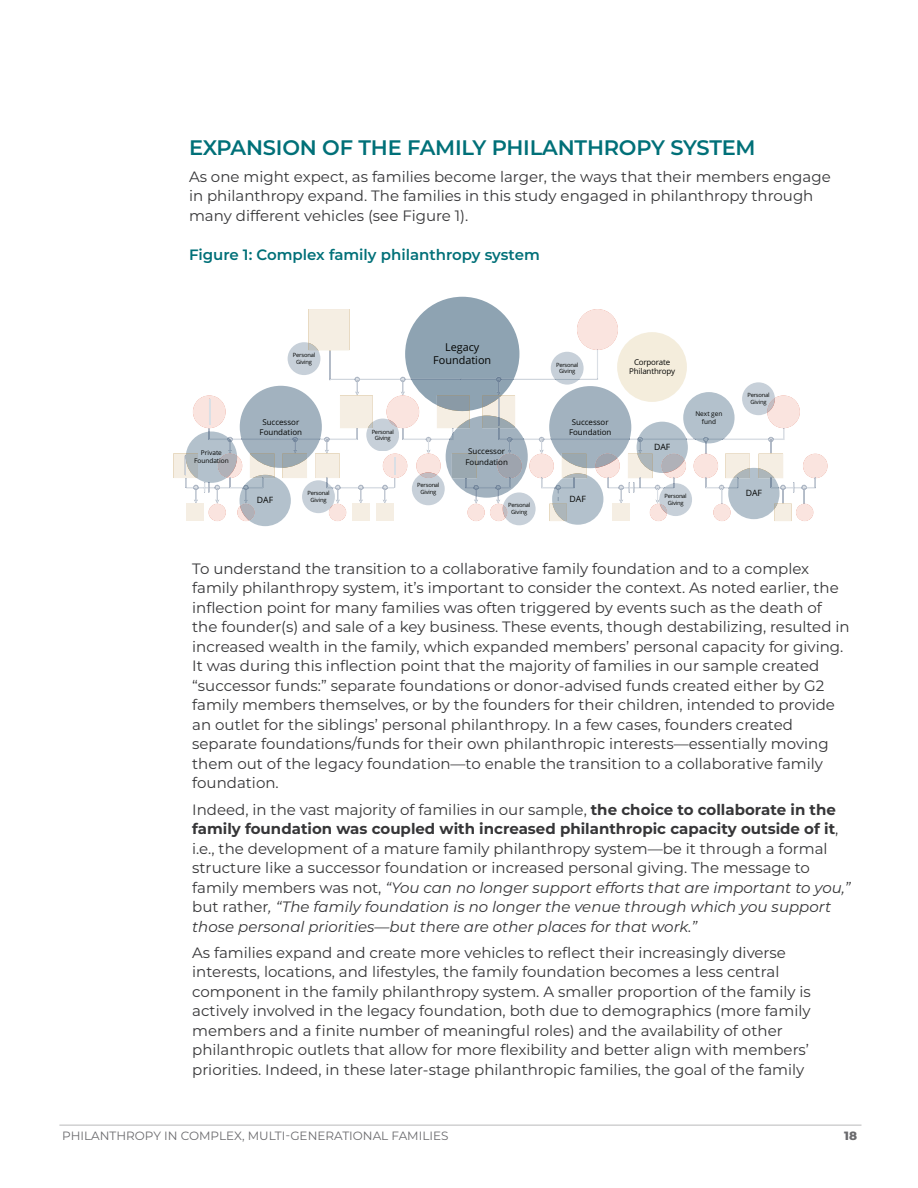
<style>
.page{position:relative;width:918px;height:1188px;background:#fff}
.page>*{position:absolute;margin:0;border:0;box-sizing:border-box;transform-origin:0 0}
.Normal_rtf_1{font:600 21px "Montserrat";letter-spacing:-.01em;color:#007078}
.Normal_rtf_1-2{font:15px/19.5px "Montserrat";color:#363638}
.Normal_rtf_1-3{font:600 15px "Montserrat";color:#007078}
.t1{font:12px "Montserrat";color:#6b6b6e}
.t2{font:800 12px "Montserrat";color:#6b6b6e}
.t3{font:10.8px/13px "Open Sans";color:#040503;text-align:center}
.t4{font:8.7px "Open Sans";color:#040503}
.t5{font:7.95px/10.2px "Open Sans";color:#040503;text-align:center}
.t6{font:7.95px/8.7px "Open Sans";letter-spacing:-.02em;color:#040503;text-align:center}
.t7{font:6.45px/7.9px "Open Sans";color:#040503;text-align:center}
.t8{font:5.85px/6.4px "Open Sans";letter-spacing:-.035em;color:#040503;text-align:center}
.s1{font-weight:700}
.s2{font-style:italic}
</style>
<div class="page">
<hr style="left:59px;top:1125px;width:803px;height:1px;background:#b9b9bb">
<div style="left:803px;top:454px;width:25px;height:24px;background:#fae4df;border-radius:12px"></div>
<svg style="left:173px;top:297px;width:643px;height:229px"></svg>
<p class="Normal_rtf_1" style="left:189px;top:133px;width:568px">EXPANSION OF THE FAMILY PHILANTHROPY SYSTEM</p>
<p class="Normal_rtf_1-2" style="left:189px;top:166px;width:643px">As one might expect, as families become larger, the ways that their members engage in philanthropy expand. The families in this study engaged in philanthropy through many different vehicles (see Figure 1).</p>
<p class="Normal_rtf_1-3" style="left:189px;top:244px;width:352px">Figure 1: Complex family philanthropy system</p>
<p class="t7" style="left:194px;top:449px;width:36px">Private<br>Foundation</p>
<p class="t8" style="left:293px;top:352px;width:24px">Personal<br>Giving</p>
<p class="t5" style="left:260px;top:416px;width:44px">Successor<br>Foundation</p>
<p class="t4" style="left:257px;top:494px;width:18px">DAF</p>
<p class="t8" style="left:307px;top:490px;width:24px">Personal<br>Giving</p>
<p class="t3" style="left:433px;top:340px;width:60px">Legacy<br>Foundation</p>
<p class="t8" style="left:372px;top:428px;width:24px">Personal<br>Giving</p>
<p class="t8" style="left:417px;top:482px;width:24px">Personal<br>Giving</p>
<p class="t5" style="left:465px;top:446px;width:44px">Successor<br>Foundation</p>
<p class="t8" style="left:508px;top:502px;width:24px">Personal<br>Giving</p>
<p class="t8" style="left:556px;top:361px;width:24px">Personal<br>Giving</p>
<p class="t5" style="left:569px;top:417px;width:44px">Successor<br>Foundation</p>
<p class="t6" style="left:629px;top:358px;width:47px">Corporate<br>Philanthropy</p>
<p class="t4" style="left:654px;top:441px;width:18px">DAF</p>
<p class="t7" style="left:695px;top:409px;width:29px">Next gen fund</p>
<p class="t4" style="left:570px;top:493px;width:18px">DAF</p>
<p class="t8" style="left:665px;top:493px;width:24px">Personal<br>Giving</p>
<p class="t8" style="left:747px;top:392px;width:24px">Personal<br>Giving</p>
<p class="t4" style="left:746px;top:487px;width:18px">DAF</p>
<p class="Normal_rtf_1-2" style="left:192px;top:558px;width:659px">To understand the transition to a collaborative family foundation and to a complex family philanthropy system, it’s important to consider the context. As noted earlier, the inflection point for many families was often triggered by events such as the death of the founder(s) and sale of a key business. These events, though destabilizing, resulted in increased wealth in the family, which expanded members’ personal capacity for giving.<br>It was during this inflection point that the majority of families in our sample created “successor funds:” separate foundations or donor-advised funds created either by G2 family members themselves, or by the founders for their children, intended to provide an outlet for the siblings’ personal philanthropy. In a few cases, founders created separate foundations/funds for their own philanthropic interests—essentially moving them out of the legacy foundation—to enable the transition to a collaborative family foundation.</p>
<p class="Normal_rtf_1-2" style="left:192px;top:799px;width:660px">Indeed, in the vast majority of families in our sample, <span class="s1">the choice to collaborate in the family foundation was coupled with increased philanthropic capacity outside of it</span>, i.e., the development of a mature family philanthropy system—be it through a formal structure like a successor foundation or increased personal giving. The message to family members was not, <span class="s2">“You can no longer support efforts that are important to you,” </span>but rather<span class="s2">, “The family foundation is no longer the venue through which you support those personal priorities—but there are other places for that work.”</span></p>
<p class="Normal_rtf_1-2" style="left:192px;top:942px;width:620px">As families expand and create more vehicles to reflect their increasingly diverse interests, locations, and lifestyles, the family foundation becomes a less central component in the family philanthropy system. A smaller proportion of the family is actively involved in the legacy foundation, both due to demographics (more family members and a finite number of meaningful roles) and the availability of other philanthropic outlets that allow for more flexibility and better align with members’ priorities. Indeed, in these later-stage philanthropic families, the goal of the family</p>
<p class="t1" style="left:62px;top:1128px;width:388px">PHILANTHROPY IN COMPLEX, MULTI-GENERATIONAL FAMILIES</p>
<p class="t2" style="left:844px;top:1127px;width:14px">18</p>
</div>
